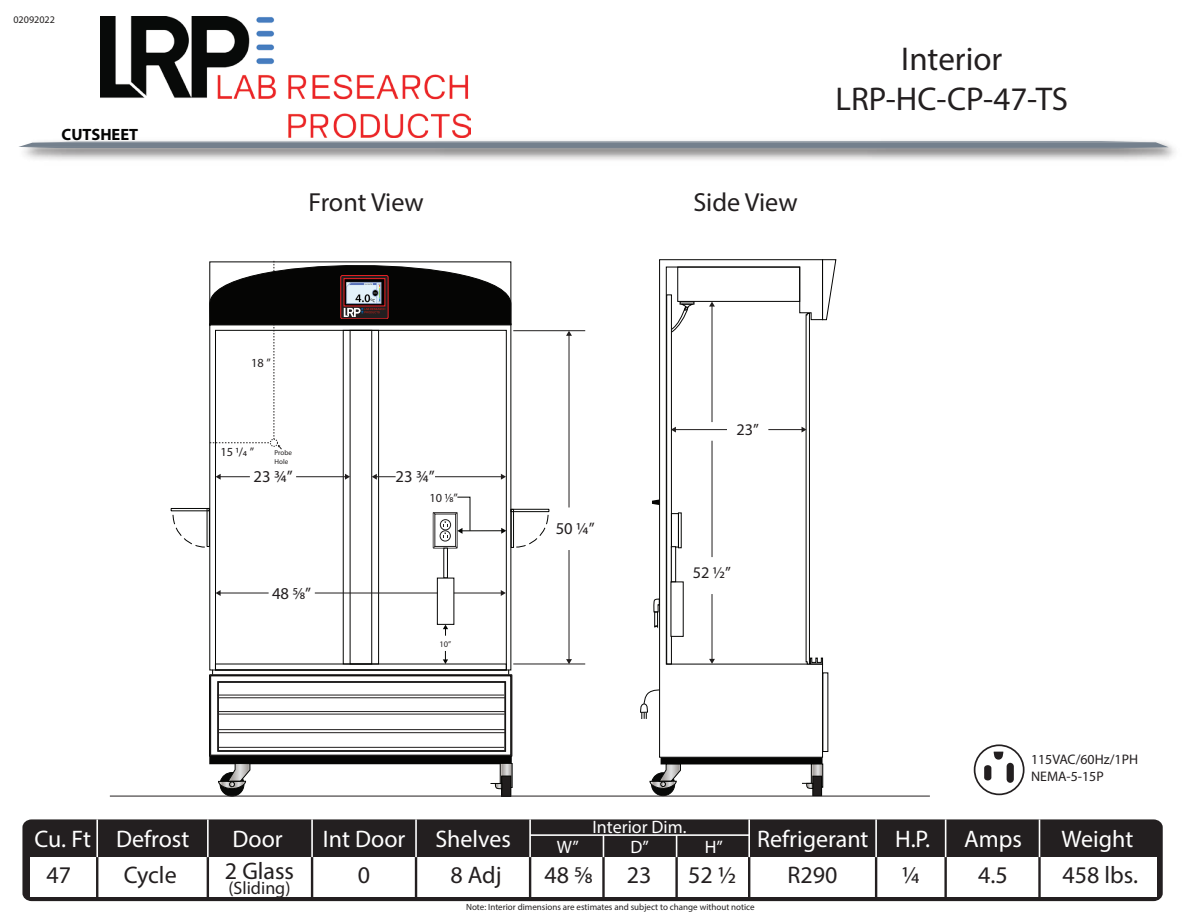
<style>
.page{position:relative;width:1188px;height:918px;background:#fff}
.page>*{position:absolute;margin:0;border:0;box-sizing:border-box;transform-origin:0 0}
.t1{font:33px/39.6px "Myriad Pro";color:#231f20;text-align:center}
.t2{font:26.25px "Myriad Pro";color:#231f20}
.t3{font:24px "Myriad Pro";color:#fff}
.t4{font:24px "Myriad Pro";color:#231f20}
.t5{font:18px/19.5px "Myriad Pro";color:#fff;text-align:center}
.t6{font:18px "Myriad Pro";color:#231f20}
.t7{font:16.65px "Myriad Pro";color:#231f20}
.t8{font:700 16.35px "Myriad Pro";color:#050504}
.t9{font:16.35px "Myriad Pro";color:#231f20}
.t10{font:13.8px/16.6px "Myriad Pro";color:#231f20}
.t11{font:12.45px "Myriad Pro";color:#231f20}
.t12{font:12.3px "Myriad Pro";color:#231f20}
.t13{font:10.2px "Myriad Pro";color:#211e1e}
.t14{font:9px "Myriad Pro";color:#211e1e}
.t15{font:8.55px "Myriad Pro";color:#231f20}
.t16{font:7.05px/8.6px "Myriad Pro";color:#211e1e}
</style>
<div class="page">
<div style="left:22px;top:819px;width:1141px;height:82px;background:#231f20"></div>
<div style="left:974px;top:744px;width:51px;height:51px;border:2px solid #231f20;border-radius:50%"></div>
<svg style="left:984px;top:752px;width:20px;height:28px"></svg>
<div style="left:1007px;top:763px;width:7px;height:20px;background:#231f20;border-radius:4px"></div>
<div style="left:30px;top:857px;width:1127px;height:40px;background:#fff"></div>
<hr style="left:96px;top:857px;width:2px;height:41px;background:#231f20">
<hr style="left:207px;top:857px;width:2px;height:41px;background:#231f20">
<hr style="left:311px;top:857px;width:2px;height:41px;background:#231f20">
<hr style="left:415px;top:857px;width:2px;height:41px;background:#231f20">
<hr style="left:529px;top:857px;width:2px;height:41px;background:#231f20">
<hr style="left:602px;top:857px;width:3px;height:41px;background:#231f20">
<hr style="left:675px;top:857px;width:3px;height:41px;background:#231f20">
<hr style="left:748px;top:857px;width:2px;height:41px;background:#231f20">
<hr style="left:944px;top:857px;width:3px;height:41px;background:#231f20">
<hr style="left:1038px;top:857px;width:3px;height:41px;background:#231f20">
<hr style="left:875px;top:857px;width:2px;height:41px;background:#231f20">
<hr style="left:748px;top:819px;width:2px;height:38px;background:#fff">
<svg style="left:603px;top:836px;width:1px;height:21px"></svg>
<hr style="left:530px;top:834px;width:219px;height:2px;background:#fff">
<svg style="left:676px;top:836px;width:1px;height:21px"></svg>
<hr style="left:96px;top:819px;width:2px;height:38px;background:#fff">
<hr style="left:207px;top:819px;width:2px;height:38px;background:#fff">
<hr style="left:311px;top:819px;width:2px;height:38px;background:#fff">
<hr style="left:415px;top:819px;width:2px;height:38px;background:#fff">
<hr style="left:529px;top:819px;width:2px;height:38px;background:#fff">
<hr style="left:945px;top:819px;width:1px;height:38px;background:#fff">
<hr style="left:875px;top:819px;width:2px;height:38px;background:#fff">
<hr style="left:1039px;top:819px;width:1px;height:38px;background:#fff">
<div style="left:215px;top:664px;width:292px;height:6px;border:1px solid #050604"></div>
<div style="left:350px;top:330px;width:22px;height:334px;border:1px solid #050604"></div>
<div style="left:343px;top:330px;width:36px;height:334px;border:1px solid #050604"></div>
<div style="left:511px;top:509px;width:3px;height:39px;border:1px solid #050604"></div>
<div style="left:207px;top:508px;width:3px;height:39px;border:1px solid #050604"></div>
<div style="left:510px;top:509px;width:39px;height:3px;border:1px solid #050604"></div>
<svg style="left:516px;top:514px;width:33px;height:34px"></svg>
<hr style="left:462px;top:530px;width:40px;height:1px;background:#050604">
<svg style="left:501px;top:528px;width:5px;height:6px"></svg>
<svg style="left:433px;top:496px;width:38px;height:53px"></svg>
<svg style="left:659px;top:259px;width:164px;height:498px"></svg>
<div style="left:822px;top:672px;width:6px;height:80px;border:1px solid #050504"></div>
<div style="left:677px;top:267px;width:123px;height:35px;border:1px solid #050504"></div>
<div style="left:666px;top:294px;width:6px;height:370px;border:1px solid #050504"></div>
<div style="left:680px;top:302px;width:14px;height:3px;border:1px solid #050504"></div>
<svg style="left:670px;top:303px;width:23px;height:30px"></svg>
<svg style="left:653px;top:598px;width:7px;height:30px"></svg>
<svg style="left:640px;top:689px;width:20px;height:30px"></svg>
<hr style="left:513px;top:330px;width:72px;height:1px;background:#211e1e">
<hr style="left:513px;top:664px;width:72px;height:1px;background:#211e1e">
<hr style="left:220px;top:593px;width:49px;height:1px;background:#211e1e">
<svg style="left:216px;top:590px;width:5px;height:6px"></svg>
<hr style="left:569px;top:550px;width:1px;height:110px;background:#211e1e">
<svg style="left:566px;top:659px;width:6px;height:5px"></svg>
<hr style="left:569px;top:335px;width:1px;height:172px;background:#211e1e">
<svg style="left:566px;top:331px;width:6px;height:5px"></svg>
<hr style="left:315px;top:593px;width:187px;height:1px;background:#211e1e">
<svg style="left:501px;top:590px;width:5px;height:6px"></svg>
<hr style="left:220px;top:476px;width:30px;height:1px;background:#211e1e">
<svg style="left:216px;top:474px;width:5px;height:6px"></svg>
<hr style="left:296px;top:476px;width:50px;height:1px;background:#211e1e">
<svg style="left:345px;top:474px;width:5px;height:6px"></svg>
<svg style="left:372px;top:474px;width:24px;height:6px"></svg>
<hr style="left:435px;top:476px;width:67px;height:1px;background:#211e1e">
<svg style="left:501px;top:474px;width:5px;height:6px"></svg>
<svg style="left:652px;top:499px;width:8px;height:6px"></svg>
<svg style="left:209px;top:756px;width:303px;height:40px"></svg>
<svg style="left:650px;top:757px;width:173px;height:39px"></svg>
<hr style="left:110px;top:796px;width:820px;height:1px;background:#231f20">
<div style="left:210px;top:675px;width:302px;height:81px;border:1px solid #211e1e"></div>
<div style="left:217px;top:681px;width:289px;height:71px;border:2px solid #050504"></div>
<div style="left:218px;top:681px;width:288px;height:70px;border:1px solid #211e1e"></div>
<hr style="left:217px;top:695px;width:287px;height:1px;background:#211e1e">
<hr style="left:218px;top:697px;width:288px;height:1px;background:#211e1e">
<hr style="left:218px;top:711px;width:287px;height:1px;background:#211e1e">
<hr style="left:218px;top:714px;width:287px;height:1px;background:#211e1e">
<hr style="left:219px;top:729px;width:286px;height:1px;background:#211e1e">
<hr style="left:219px;top:732px;width:286px;height:1px;background:#211e1e">
<hr style="left:218px;top:747px;width:286px;height:1px;background:#211e1e">
<div style="left:671px;top:513px;width:8px;height:34px;border:1px solid #050604"></div>
<hr style="left:712px;top:594px;width:1px;height:66px;background:#211e1e">
<svg style="left:709px;top:659px;width:6px;height:5px"></svg>
<hr style="left:712px;top:306px;width:1px;height:116px;background:#211e1e">
<hr style="left:712px;top:441px;width:1px;height:116px;background:#211e1e">
<svg style="left:709px;top:302px;width:6px;height:5px"></svg>
<hr style="left:675px;top:429px;width:52px;height:1px;background:#211e1e">
<svg style="left:671px;top:427px;width:5px;height:6px"></svg>
<hr style="left:768px;top:429px;width:34px;height:1px;background:#211e1e">
<svg style="left:802px;top:259px;width:35px;height:406px"></svg>
<div style="left:671px;top:582px;width:13px;height:55px;background:#fff"></div>
<svg style="left:443px;top:625px;width:5px;height:11px"></svg>
<svg style="left:443px;top:651px;width:5px;height:13px"></svg>
<svg style="left:443px;top:548px;width:5px;height:30px"></svg>
<div style="left:437px;top:578px;width:17px;height:47px;background:#fff;border:1px solid #050504"></div>
<svg style="left:671px;top:546px;width:5px;height:36px"></svg>
<div style="left:171px;top:508px;width:39px;height:3px;border:1px solid #050604"></div>
<svg style="left:172px;top:514px;width:33px;height:34px"></svg>
<img style="left:24px;top:137px;width:1151px;height:23px">
<svg style="left:19px;top:141px;width:1150px;height:7px;background:#828c98"></svg>
<img style="left:100px;top:16px;width:371px;height:121px">
<svg style="left:209px;top:260px;width:303px;height:190px"></svg>
<p class="t13" style="left:13px;top:14px;width:43px">02092022</p>
<h3 class="t8" style="left:62px;top:123px;width:78px">CUTSHEET</h3>
<h2 class="t2" style="left:309px;top:186px;width:117px">Front View</h2>
<h2 class="t2" style="left:693px;top:186px;width:106px">Side View</h2>
<h1 class="t1" style="left:835px;top:39px;width:234px">Interior<br>LRP-HC-CP-47-TS</h1>
<h3 class="t11" style="left:251px;top:355px;width:21px">18 ”</h3>
<h3 class="t11" style="left:220px;top:444px;width:35px">15 1/4 ”</h3>
<p class="t16" style="left:275px;top:448px;width:19px">Probe<br>Hole</p>
<h3 class="t7" style="left:254px;top:466px;width:41px">23 ¾”</h3>
<h3 class="t7" style="left:396px;top:466px;width:41px">23 ¾”</h3>
<h3 class="t7" style="left:272px;top:583px;width:40px">48 5⁄8”</h3>
<h3 class="t12" style="left:430px;top:491px;width:30px">10 1⁄8”</h3>
<p class="t15" style="left:439px;top:639px;width:13px">10”</p>
<h3 class="t7" style="left:556px;top:518px;width:41px">50 ¼”</h3>
<h3 class="t9" style="left:736px;top:419px;width:24px">23”</h3>
<h3 class="t9" style="left:693px;top:562px;width:40px">52 ½”</h3>
<h3 class="t10" style="left:1031px;top:751px;width:109px">115VAC/60Hz/1PH<br>NEMA-5-15P</h3>
<h3 class="t5" style="left:592px;top:817px;width:95px">Interior Dim.<br>D”</h3>
<h3 class="t5" style="left:705px;top:837px;width:20px">H”</h3>
<h3 class="t3" style="left:757px;top:824px;width:113px">Refrigerant</h3>
<h3 class="t3" style="left:35px;top:824px;width:156px">Cu. Ft Defrost</h3>
<h3 class="t3" style="left:232px;top:824px;width:52px">Door</h3>
<h3 class="t3" style="left:323px;top:824px;width:190px">Int Door Shelves</h3>
<h3 class="t5" style="left:557px;top:837px;width:24px">W”</h3>
<h3 class="t3" style="left:895px;top:824px;width:36px">H.P.</h3>
<h3 class="t3" style="left:964px;top:824px;width:59px">Amps</h3>
<h3 class="t3" style="left:1062px;top:824px;width:73px">Weight</h3>
<h3 class="t4" style="left:47px;top:860px;width:26px">47</h3>
<h3 class="t4" style="left:124px;top:860px;width:54px">Cycle</h3>
<h3 class="t4" style="left:225px;top:856px;width:71px">2 Glass</h3>
<h3 class="t6" style="left:229px;top:876px;width:63px">(Sliding)</h3>
<h3 class="t4" style="left:358px;top:860px;width:14px">0</h3>
<h3 class="t4" style="left:450px;top:860px;width:53px">8 Adj</h3>
<h3 class="t4" style="left:545px;top:860px;width:49px">48 5⁄8</h3>
<h3 class="t4" style="left:627px;top:860px;width:26px">23</h3>
<h3 class="t4" style="left:688px;top:860px;width:49px">52 ½</h3>
<h3 class="t4" style="left:787px;top:860px;width:51px">R290</h3>
<h3 class="t4" style="left:902px;top:860px;width:20px">¼</h3>
<h3 class="t4" style="left:978px;top:860px;width:31px">4.5</h3>
<h3 class="t4" style="left:1062px;top:860px;width:77px">458 lbs.</h3>
<p class="t14" style="left:466px;top:901px;width:290px">Note: Interior dimensions are estimates and subject to change without notice</p>
</div>
